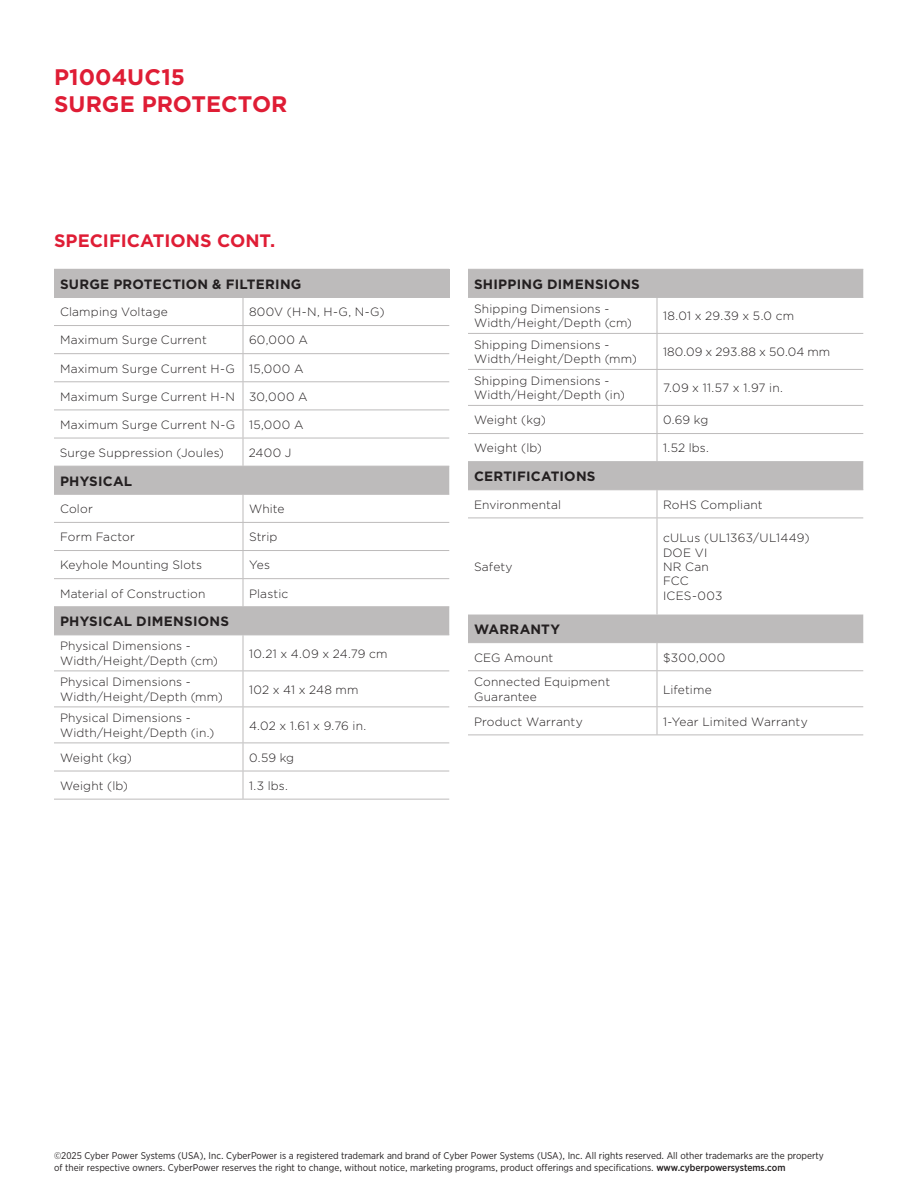
<style>
.page{position:relative;width:918px;height:1188px;background:#fff}
.page>*{position:absolute;margin:0;border:0;box-sizing:border-box;transform-origin:0 0}
.WCAG_Header{font:700 22.5px "Gotham";letter-spacing:.005em;color:#df1d35}
.WCAG_Chart_Title_-_specifications{font:700 18px "Gotham";color:#df1d35}
.WCAG_Specs_Headers{font:700 13.5px "Gotham";letter-spacing:.015em;color:#231f20}
.WCAG_Specs{font:300 12px/14.4px "Gotham";letter-spacing:.015em;color:#231f20}
.t1{font:9.75px "Gotham Narrow";color:#231f20}
.s1{font-weight:500}
</style>
<div class="page">
<div style="left:54px;top:269px;width:395px;height:28px;background:#bdbbbb"></div>
<svg style="left:54px;top:467px;width:395px;height:168px"></svg>
<hr style="left:54px;top:606px;width:189px;height:1px;background:#bdbbbb">
<hr style="left:243px;top:606px;width:206px;height:1px;background:#bdbbbb">
<hr style="left:54px;top:494px;width:189px;height:1px;background:#bdbbbb">
<hr style="left:243px;top:494px;width:206px;height:1px;background:#bdbbbb">
<svg style="left:243px;top:495px;width:1px;height:111px"></svg>
<hr style="left:54px;top:297px;width:189px;height:1px;background:#bdbbbb">
<hr style="left:243px;top:297px;width:206px;height:1px;background:#bdbbbb">
<svg style="left:54px;top:298px;width:395px;height:168px"></svg>
<hr style="left:54px;top:466px;width:189px;height:1px;background:#bdbbbb">
<hr style="left:243px;top:466px;width:206px;height:1px;background:#bdbbbb">
<hr style="left:54px;top:635px;width:189px;height:1px;background:#bdbbbb">
<hr style="left:243px;top:635px;width:206px;height:1px;background:#bdbbbb">
<hr style="left:243px;top:635px;width:1px;height:36px;background:#bdbbbb">
<hr style="left:54px;top:671px;width:189px;height:1px;background:#bdbbbb">
<hr style="left:243px;top:671px;width:206px;height:1px;background:#bdbbbb">
<hr style="left:243px;top:671px;width:1px;height:36px;background:#bdbbbb">
<hr style="left:54px;top:707px;width:189px;height:1px;background:#bdbbbb">
<hr style="left:243px;top:707px;width:206px;height:1px;background:#bdbbbb">
<hr style="left:243px;top:707px;width:1px;height:36px;background:#bdbbbb">
<hr style="left:54px;top:743px;width:189px;height:1px;background:#bdbbbb">
<hr style="left:243px;top:743px;width:206px;height:1px;background:#bdbbbb">
<hr style="left:54px;top:771px;width:189px;height:1px;background:#bdbbbb">
<hr style="left:243px;top:771px;width:206px;height:1px;background:#bdbbbb">
<svg style="left:243px;top:743px;width:1px;height:56px"></svg>
<hr style="left:54px;top:799px;width:189px;height:1px;background:#bdbbbb">
<hr style="left:243px;top:799px;width:206px;height:1px;background:#bdbbbb">
<hr style="left:54px;top:522px;width:189px;height:1px;background:#bdbbbb">
<hr style="left:243px;top:522px;width:206px;height:1px;background:#bdbbbb">
<hr style="left:54px;top:550px;width:189px;height:1px;background:#bdbbbb">
<hr style="left:243px;top:550px;width:206px;height:1px;background:#bdbbbb">
<hr style="left:54px;top:578px;width:189px;height:1px;background:#bdbbbb">
<hr style="left:243px;top:578px;width:206px;height:1px;background:#bdbbbb">
<svg style="left:468px;top:270px;width:395px;height:219px"></svg>
<hr style="left:468px;top:489px;width:189px;height:1px;background:#bdbbbb">
<svg style="left:657px;top:490px;width:1px;height:28px"></svg>
<hr style="left:657px;top:489px;width:206px;height:1px;background:#bdbbbb">
<hr style="left:468px;top:518px;width:189px;height:1px;background:#bdbbbb">
<hr style="left:657px;top:518px;width:1px;height:97px;background:#bdbbbb">
<hr style="left:657px;top:518px;width:206px;height:1px;background:#bdbbbb">
<svg style="left:468px;top:615px;width:395px;height:55px"></svg>
<hr style="left:657px;top:642px;width:206px;height:1px;background:#bdbbbb">
<hr style="left:468px;top:670px;width:189px;height:1px;background:#bdbbbb">
<hr style="left:657px;top:671px;width:1px;height:35px;background:#bdbbbb">
<hr style="left:657px;top:670px;width:206px;height:1px;background:#bdbbbb">
<hr style="left:468px;top:706px;width:189px;height:1px;background:#bdbbbb">
<hr style="left:468px;top:735px;width:189px;height:1px;background:#bdbbbb">
<svg style="left:657px;top:707px;width:1px;height:28px"></svg>
<hr style="left:657px;top:706px;width:206px;height:1px;background:#bdbbbb">
<hr style="left:657px;top:735px;width:206px;height:1px;background:#bdbbbb">
<hr style="left:468px;top:297px;width:189px;height:1px;background:#bdbbbb">
<hr style="left:657px;top:297px;width:206px;height:1px;background:#bdbbbb">
<hr style="left:657px;top:298px;width:1px;height:35px;background:#bdbbbb">
<hr style="left:468px;top:333px;width:189px;height:1px;background:#bdbbbb">
<hr style="left:657px;top:333px;width:206px;height:1px;background:#bdbbbb">
<hr style="left:657px;top:334px;width:1px;height:35px;background:#bdbbbb">
<hr style="left:468px;top:369px;width:189px;height:1px;background:#bdbbbb">
<hr style="left:657px;top:369px;width:206px;height:1px;background:#bdbbbb">
<hr style="left:657px;top:370px;width:1px;height:35px;background:#bdbbbb">
<hr style="left:468px;top:405px;width:189px;height:1px;background:#bdbbbb">
<hr style="left:657px;top:405px;width:206px;height:1px;background:#bdbbbb">
<hr style="left:468px;top:433px;width:189px;height:1px;background:#bdbbbb">
<hr style="left:657px;top:433px;width:206px;height:1px;background:#bdbbbb">
<svg style="left:657px;top:406px;width:1px;height:55px"></svg>
<hr style="left:468px;top:461px;width:189px;height:1px;background:#bdbbbb">
<hr style="left:657px;top:461px;width:206px;height:1px;background:#bdbbbb">
<hr style="left:468px;top:269px;width:189px;height:1px;background:#bdbbbb">
<hr style="left:657px;top:269px;width:206px;height:1px;background:#bdbbbb">
<p class="WCAG_Header" style="left:54px;top:63px;width:132px">P1004UC15</p>
<p class="WCAG_Header" style="left:54px;top:90px;width:235px">SURGE PROTECTOR</p>
<p class="WCAG_Chart_Title_-_specifications" style="left:54px;top:229px;width:223px">SPECIFICATIONS CONT.</p>
<p class="WCAG_Specs_Headers" style="left:60px;top:275px;width:243px">SURGE PROTECTION &amp; FILTERING</p>
<p class="WCAG_Specs" style="left:60px;top:305px;width:109px">Clamping Voltage</p>
<p class="WCAG_Specs" style="left:249px;top:305px;width:137px">800V (H-N, H-G, N-G)</p>
<p class="WCAG_Specs" style="left:60px;top:333px;width:148px">Maximum Surge Current</p>
<p class="WCAG_Specs" style="left:249px;top:333px;width:61px">60,000 A</p>
<p class="WCAG_Specs" style="left:60px;top:361px;width:176px">Maximum Surge Current H-G</p>
<p class="WCAG_Specs" style="left:249px;top:361px;width:56px">15,000 A</p>
<p class="WCAG_Specs" style="left:60px;top:389px;width:176px">Maximum Surge Current H-N</p>
<p class="WCAG_Specs" style="left:249px;top:389px;width:60px">30,000 A</p>
<p class="WCAG_Specs" style="left:60px;top:417px;width:177px">Maximum Surge Current N-G</p>
<p class="WCAG_Specs" style="left:249px;top:417px;width:56px">15,000 A</p>
<p class="WCAG_Specs" style="left:60px;top:445px;width:166px">Surge Suppression (Joules)</p>
<p class="WCAG_Specs" style="left:249px;top:445px;width:44px">2400 J</p>
<p class="WCAG_Specs_Headers" style="left:60px;top:472px;width:74px">PHYSICAL</p>
<p class="WCAG_Specs" style="left:60px;top:501px;width:34px">Color</p>
<p class="WCAG_Specs" style="left:249px;top:501px;width:37px">White</p>
<p class="WCAG_Specs" style="left:60px;top:529px;width:76px">Form Factor</p>
<p class="WCAG_Specs" style="left:249px;top:529px;width:30px">Strip</p>
<p class="WCAG_Specs" style="left:60px;top:558px;width:144px">Keyhole Mounting Slots</p>
<p class="WCAG_Specs" style="left:249px;top:558px;width:23px">Yes</p>
<p class="WCAG_Specs" style="left:60px;top:586px;width:147px">Material of Construction</p>
<p class="WCAG_Specs" style="left:249px;top:586px;width:41px">Plastic</p>
<p class="WCAG_Specs_Headers" style="left:60px;top:613px;width:171px">PHYSICAL DIMENSIONS</p>
<p class="WCAG_Specs" style="left:60px;top:639px;width:160px">Physical Dimensions -<br>Width/Height/Depth (cm)</p>
<p class="WCAG_Specs" style="left:249px;top:646px;width:140px">10.21 x 4.09 x 24.79 cm</p>
<p class="WCAG_Specs" style="left:60px;top:675px;width:164px">Physical Dimensions -<br>Width/Height/Depth (mm)</p>
<p class="WCAG_Specs" style="left:249px;top:682px;width:111px">102 x 41 x 248 mm</p>
<p class="WCAG_Specs" style="left:60px;top:711px;width:156px">Physical Dimensions -<br>Width/Height/Depth (in.)</p>
<p class="WCAG_Specs" style="left:249px;top:718px;width:119px">4.02 x 1.61 x 9.76 in.</p>
<p class="WCAG_Specs" style="left:60px;top:750px;width:73px">Weight (kg)</p>
<p class="WCAG_Specs" style="left:249px;top:750px;width:47px">0.59 kg</p>
<p class="WCAG_Specs" style="left:60px;top:778px;width:69px">Weight (lb)</p>
<p class="WCAG_Specs" style="left:249px;top:778px;width:40px">1.3 lbs.</p>
<p class="WCAG_Specs_Headers" style="left:474px;top:275px;width:167px">SHIPPING DIMENSIONS</p>
<p class="WCAG_Specs" style="left:474px;top:301px;width:160px">Shipping Dimensions -<br>Width/Height/Depth (cm)</p>
<p class="WCAG_Specs" style="left:663px;top:308px;width:133px">18.01 x 29.39 x 5.0 cm</p>
<p class="WCAG_Specs" style="left:474px;top:337px;width:164px">Shipping Dimensions -<br>Width/Height/Depth (mm)</p>
<p class="WCAG_Specs" style="left:663px;top:344px;width:169px">180.09 x 293.88 x 50.04 mm</p>
<p class="WCAG_Specs" style="left:474px;top:373px;width:153px">Shipping Dimensions -<br>Width/Height/Depth (in)</p>
<p class="WCAG_Specs" style="left:663px;top:380px;width:121px">7.09 x 11.57 x 1.97 in.</p>
<p class="WCAG_Specs" style="left:474px;top:413px;width:73px">Weight (kg)</p>
<p class="WCAG_Specs" style="left:663px;top:413px;width:47px">0.69 kg</p>
<p class="WCAG_Specs" style="left:474px;top:441px;width:69px">Weight (lb)</p>
<p class="WCAG_Specs" style="left:663px;top:441px;width:48px">1.52 lbs.</p>
<p class="WCAG_Specs_Headers" style="left:474px;top:467px;width:123px">CERTIFICATIONS</p>
<p class="WCAG_Specs" style="left:474px;top:497px;width:89px">Environmental</p>
<p class="WCAG_Specs" style="left:663px;top:497px;width:101px">RoHS Compliant</p>
<p class="WCAG_Specs" style="left:474px;top:559px;width:40px">Safety</p>
<p class="WCAG_Specs" style="left:663px;top:530px;width:148px">cULus (UL1363/UL1449)</p>
<p class="WCAG_Specs" style="left:663px;top:545px;width:46px">DOE VI</p>
<p class="WCAG_Specs" style="left:663px;top:559px;width:47px">NR Can</p>
<p class="WCAG_Specs" style="left:663px;top:574px;width:27px">FCC</p>
<p class="WCAG_Specs" style="left:663px;top:588px;width:61px">ICES-003</p>
<p class="WCAG_Specs_Headers" style="left:474px;top:620px;width:88px">WARRANTY</p>
<p class="WCAG_Specs" style="left:474px;top:650px;width:81px">CEG Amount</p>
<p class="WCAG_Specs" style="left:663px;top:650px;width:64px">$300,000</p>
<p class="WCAG_Specs" style="left:474px;top:675px;width:138px">Connected Equipment<br>Guarantee</p>
<p class="WCAG_Specs" style="left:663px;top:682px;width:50px">Lifetime</p>
<p class="WCAG_Specs" style="left:474px;top:714px;width:110px">Product Warranty</p>
<p class="WCAG_Specs" style="left:663px;top:714px;width:146px">1-Year Limited Warranty</p>
<p class="t1" style="left:54px;top:1150px;width:771px">©2025 Cyber Power Systems (USA), Inc. CyberPower is a registered trademark and brand of Cyber Power Systems (USA), Inc. All rights reserved. All other trademarks are the property</p>
<p class="t1" style="left:54px;top:1161px;width:733px">of their respective owners. CyberPower reserves the right to change, without notice, marketing programs, product offerings and specifications. <span class="s1">www.cyberpowersystems.com</span></p>
</div>
